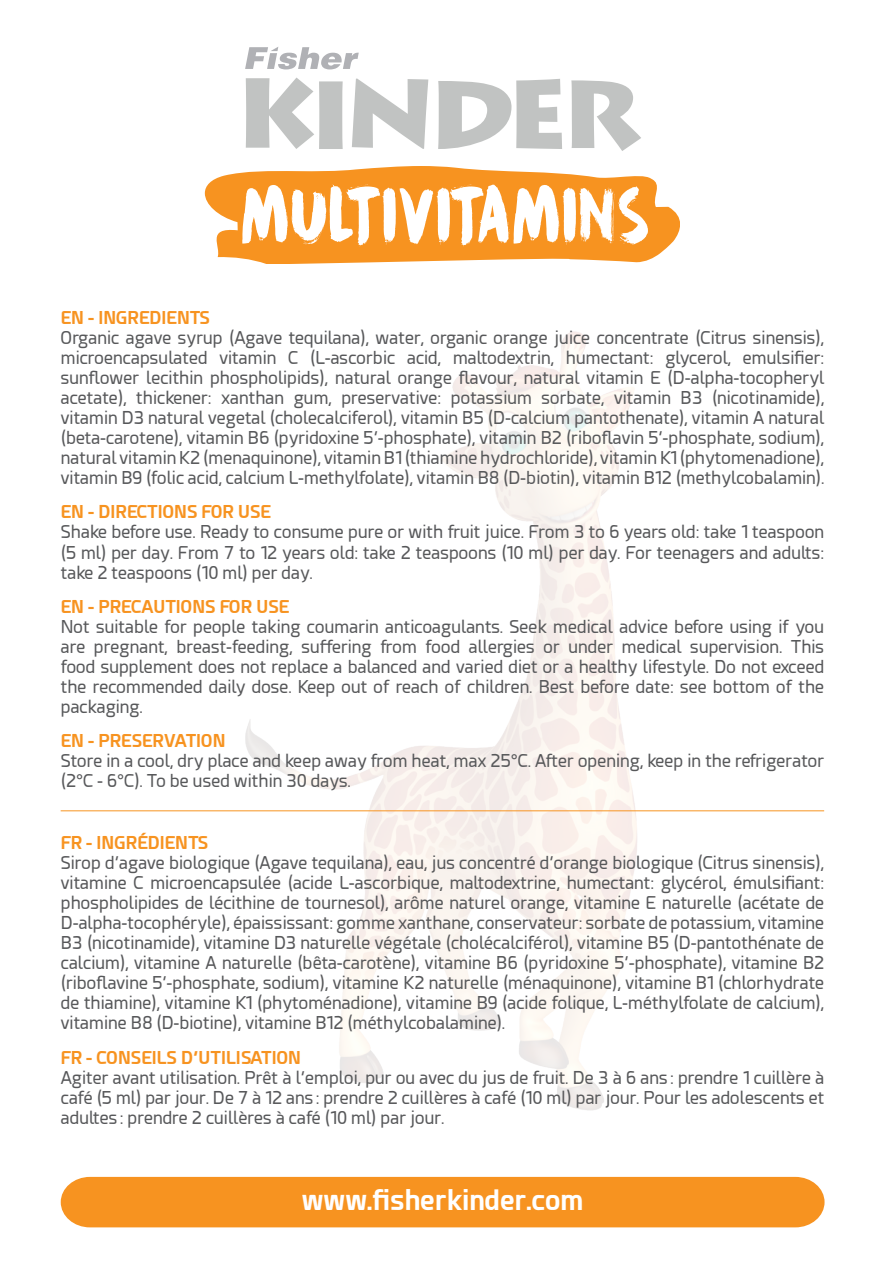
<style>
.page{position:relative;width:885px;height:1274px;background:#fff}
.page>*{position:absolute;margin:0;border:0;box-sizing:border-box;transform-origin:0 0}
.t1{font:700 27.5px "Esphimere";color:#fff}
.t2{font:17.5px/20px "Esphimere";color:#57585a;text-align:justify}
.t3{font:700 17.5px "Esphimere";color:#f79320}
</style>
<div class="page">
<hr style="left:61px;top:810px;width:762px;height:1px;background:#f79320">
<svg style="left:245px;top:47px;width:113px;height:22px"></svg>
<svg style="left:246px;top:78px;width:96px;height:71px"></svg>
<svg style="left:352px;top:78px;width:76px;height:71px"></svg>
<svg style="left:438px;top:79px;width:124px;height:70px"></svg>
<svg style="left:571px;top:80px;width:70px;height:71px"></svg>
<svg style="left:205px;top:166px;width:474px;height:98px;fill:#f79320"></svg>
<svg style="left:242px;top:184px;width:405px;height:63px"></svg>
<div style="left:61px;top:1177px;width:763px;height:50px;background:#f79320"></div>
<p class="t3" style="left:61px;top:307px;width:150px">EN - INGREDIENTS</p>
<p class="t2" style="left:61px;top:328px;width:764px">Organic agave syrup (Agave tequilana), water, organic orange juice concentrate (Citrus sinensis), microencapsulated vitamin C (L-ascorbic acid, maltodextrin, humectant: glycerol, emulsifier: sunflower lecithin phospholipids), natural orange flavour, natural vitamin E (D-alpha-tocopheryl acetate), thickener: xanthan gum, preservative: potassium sorbate, vitamin B3 (nicotinamide), vitamin D3 natural vegetal (cholecalciferol), vitamin B5 (D-calcium pantothenate), vitamin A natural (beta-carotene), vitamin B6 (pyridoxine 5’-phosphate), vitamin B2 (riboflavin 5’-phosphate, sodium), natural vitamin K2 (menaquinone), vitamin B1 (thiamine hydrochloride), vitamin K1 (phytomenadione), vitamin B9 (folic acid, calcium L-methylfolate), vitamin B8 (D-biotin), vitamin B12 (methylcobalamin).</p>
<p class="t3" style="left:61px;top:501px;width:211px">EN - DIRECTIONS FOR USE</p>
<p class="t2" style="left:61px;top:522px;width:764px">Shake before use. Ready to consume pure or with fruit juice. From 3 to 6 years old: take 1 teaspoon (5 ml) per day. From 7 to 12 years old: take 2 teaspoons (10 ml) per day. For teenagers and adults: take 2 teaspoons (10 ml) per day.</p>
<p class="t3" style="left:61px;top:595px;width:230px">EN - PRECAUTIONS FOR USE</p>
<p class="t2" style="left:61px;top:617px;width:764px">Not suitable for people taking coumarin anticoagulants. Seek medical advice before using if you are pregnant, breast-feeding, suffering from food allergies or under medical supervision. This food supplement does not replace a balanced and varied diet or a healthy lifestyle. Do not exceed the recommended daily dose. Keep out of reach of children. Best before date: see bottom of the packaging.</p>
<p class="t3" style="left:61px;top:730px;width:166px">EN - PRESERVATION</p>
<p class="t2" style="left:61px;top:751px;width:764px">Store in a cool, dry place and keep away from heat, max 25°C. After opening, keep in the refrigerator (2°C - 6°C). To be used within 30 days.</p>
<p class="t3" style="left:61px;top:832px;width:149px">FR - INGRÉDIENTS</p>
<p class="t2" style="left:61px;top:853px;width:764px">Sirop d’agave biologique (Agave tequilana), eau, jus concentré d’orange biologique (Citrus sinensis), vitamine C microencapsulée (acide L-ascorbique, maltodextrine, humectant: glycérol, émulsifiant: phospholipides de lécithine de tournesol), arôme naturel orange, vitamine E naturelle (acétate de D-alpha-tocophéryle), épaississant: gomme xanthane, conservateur: sorbate de potassium, vitamine B3 (nicotinamide), vitamine D3 naturelle végétale (cholécalciférol), vitamine B5 (D-pantothénate de calcium), vitamine A naturelle (bêta-carotène), vitamine B6 (pyridoxine 5’-phosphate), vitamine B2 (riboflavine 5’-phosphate, sodium), vitamine K2 naturelle (ménaquinone), vitamine B1 (chlorhydrate de thiamine), vitamine K1 (phytoménadione), vitamine B9 (acide folique, L-méthylfolate de calcium), vitamine B8 (D-biotine), vitamine B12 (méthylcobalamine).</p>
<p class="t3" style="left:61px;top:1046px;width:242px">FR - CONSEILS D’UTILISATION</p>
<p class="t2" style="left:61px;top:1068px;width:764px">Agiter avant utilisation. Prêt à l’emploi, pur ou avec du jus de fruit. De 3 à 6 ans : prendre 1 cuillère à café (5 ml) par jour. De 7 à 12 ans : prendre 2 cuillères à café (10 ml) par jour. Pour les adolescents et adultes : prendre 2 cuillères à café (10 ml) par jour.</p>
<h1 class="t1" style="left:302px;top:1183px;width:283px">www.fisherkinder.com</h1>
</div>
